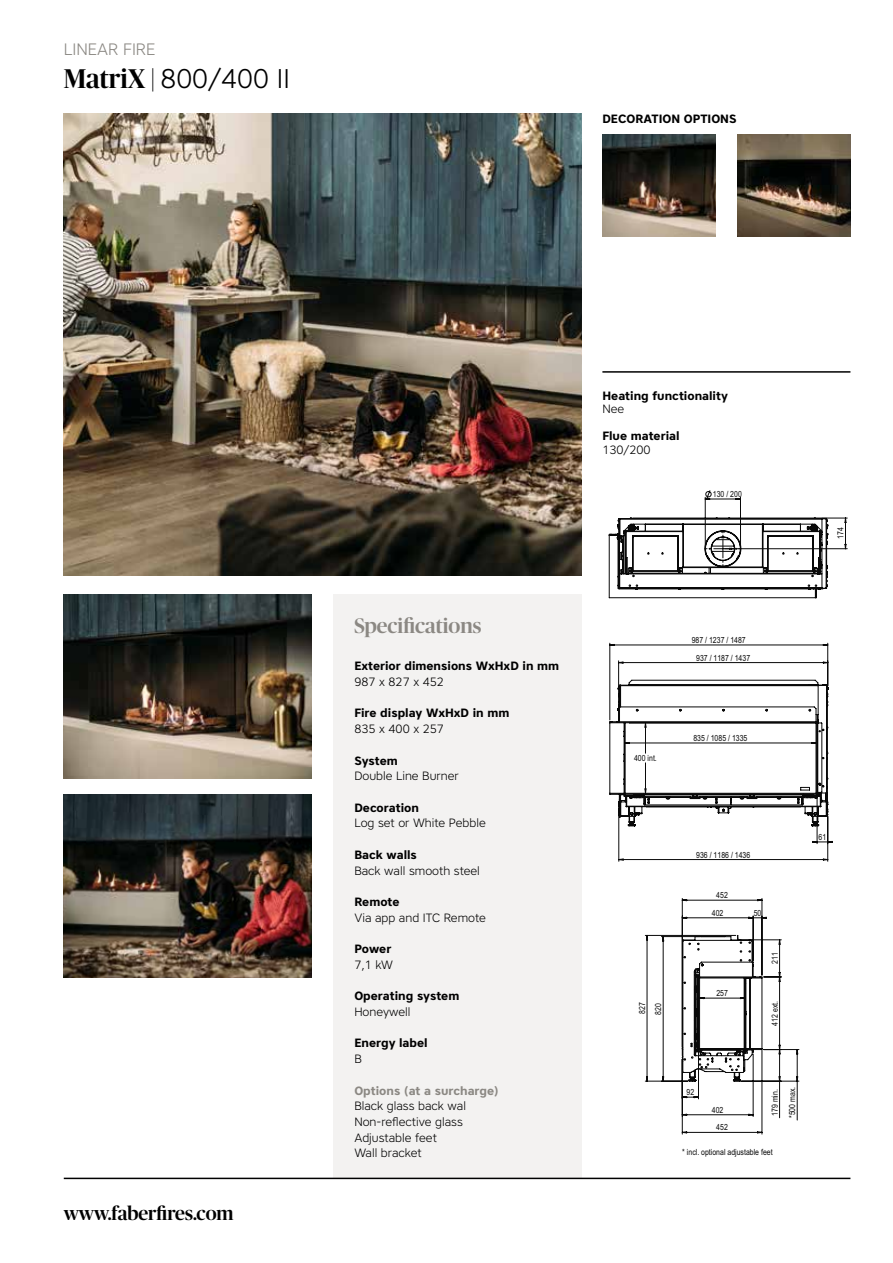
<style>
.page{position:relative;width:893px;height:1263px;background:#fff}
.page>*{position:absolute;margin:0;border:0;box-sizing:border-box;transform-origin:0 0}
.t1{font:300 27px "Core Sans A35";color:#000}
.t2{font:500 21px "Publico Banner";color:#8b8883}
.t3{font:500 19.35px "Publico Banner";color:#000}
.t4{font:300 16.5px "Core Sans A35";color:#8b8883}
.t5{font:300 12px/15.8px "Core Sans A35";color:#000}
.t6{font:700 12px "Core Sans A65";color:#000}
.t7{font:700 12px "Core Sans A65";color:#8b8883}
.t8{font:8.4px/17.5px "Arial Narrow";color:#090909}
.s1{font-family:"Publico Banner";font-weight:500}
</style>
<div class="page">
<hr style="left:602px;top:371px;width:248px;height:2px;background:#000">
<div style="left:333px;top:594px;width:248px;height:585px;background:#f3f2f1"></div>
<img style="left:64px;top:114px;width:517px;height:461px">
<img style="left:64px;top:794px;width:248px;height:184px">
<img style="left:64px;top:594px;width:248px;height:184px">
<svg style="left:609px;top:643px;width:223px;height:219px"></svg>
<svg style="left:609px;top:680px;width:220px;height:146px"></svg>
<svg style="left:609px;top:490px;width:238px;height:108px"></svg>
<svg style="left:645px;top:898px;width:154px;height:236px"></svg>
<img style="left:602px;top:135px;width:114px;height:101px">
<img style="left:737px;top:135px;width:113px;height:101px">
<hr style="left:64px;top:1178px;width:786px;height:1px;background:#000">
<h3 class="t4" style="left:64px;top:38px;width:93px">LINEAR FIRE</h3>
<h1 class="t1" style="left:64px;top:61px;width:228px"><span class="s1">MatriX |</span> 800/400 II</h1>
<p class="t6" style="left:602px;top:110px;width:136px">DECORATION OPTIONS</p>
<h3 class="t3" style="left:64px;top:1200px;width:171px">www.faberfires.com</h3>
<h2 class="t2" style="left:354px;top:611px;width:129px">Specifications</h2>
<p class="t6" style="left:354px;top:658px;width:206px">Exterior dimensions WxHxD in mm</p>
<p class="t5" style="left:354px;top:674px;width:91px">987 x 827 x 452</p>
<p class="t6" style="left:354px;top:705px;width:157px">Fire display WxHxD in mm</p>
<p class="t5" style="left:354px;top:721px;width:91px">835 x 400 x 257</p>
<p class="t6" style="left:354px;top:752px;width:45px">System</p>
<p class="t5" style="left:354px;top:768px;width:106px">Double Line Burner</p>
<p class="t6" style="left:354px;top:800px;width:66px">Decoration</p>
<p class="t5" style="left:354px;top:815px;width:133px">Log set or White Pebble</p>
<p class="t6" style="left:354px;top:847px;width:64px">Back walls</p>
<p class="t5" style="left:354px;top:862px;width:127px">Back wall smooth steel</p>
<p class="t6" style="left:354px;top:894px;width:47px">Remote</p>
<p class="t5" style="left:354px;top:909px;width:133px">Via app and ITC Remote</p>
<p class="t6" style="left:354px;top:941px;width:38px">Power</p>
<p class="t5" style="left:354px;top:956px;width:40px">7,1 kW</p>
<p class="t6" style="left:354px;top:988px;width:107px">Operating system</p>
<p class="t5" style="left:354px;top:1004px;width:58px">Honeywell</p>
<p class="t6" style="left:354px;top:1035px;width:75px">Energy label</p>
<p class="t5" style="left:354px;top:1051px;width:9px">B</p>
<p class="t7" style="left:354px;top:1082px;width:146px">Options (at a surcharge)</p>
<p class="t5" style="left:354px;top:1098px;width:113px">Black glass back wal<br>Non-reflective glass<br>Adjustable feet<br>Wall bracket</p>
<p class="t6" style="left:602px;top:387px;width:127px">Heating functionality</p>
<p class="t5" style="left:602px;top:401px;width:23px">Nee</p>
<p class="t6" style="left:602px;top:428px;width:79px">Flue material</p>
<p class="t5" style="left:602px;top:441px;width:50px">130/200</p>
<p class="t8" style="left:713px;top:485px;width:31px">130 / 200</p>
<p class="t8" style="left:831px;top:539px;width:13px;rotate:-90deg">174</p>
<p class="t8" style="left:692px;top:631px;width:56px">987 / 1237 / 1487</p>
<p class="t8" style="left:696px;top:649px;width:56px">937 / 1187 / 1437</p>
<p class="t8" style="left:634px;top:749px;width:24px">400 int.</p>
<p class="t8" style="left:693px;top:729px;width:56px">835 / 1085 / 1335</p>
<p class="t8" style="left:633px;top:1014px;width:13px;rotate:-90deg">827</p>
<p class="t8" style="left:649px;top:1015px;width:13px;rotate:-90deg">820</p>
<p class="t8" style="left:696px;top:845px;width:56px">936 / 1186 / 1436</p>
<p class="t8" style="left:716px;top:886px;width:13px">452</p>
<p class="t8" style="left:712px;top:904px;width:13px">402</p>
<p class="t8" style="left:754px;top:904px;width:9px">50</p>
<p class="t8" style="left:716px;top:984px;width:13px">257</p>
<p class="t8" style="left:766px;top:964px;width:13px;rotate:-90deg">211</p>
<p class="t8" style="left:766px;top:1025px;width:26px;rotate:-90deg">412 ext.</p>
<p class="t8" style="left:818px;top:828px;width:9px">61</p>
<p class="t8" style="left:686px;top:1083px;width:9px">92</p>
<p class="t8" style="left:712px;top:1101px;width:13px">402</p>
<p class="t8" style="left:716px;top:1118px;width:13px">452</p>
<p class="t8" style="left:766px;top:1118px;width:33px;rotate:-90deg">179 min. *500 max.</p>
<p class="t8" style="left:682px;top:1143px;width:92px">* incl. optional adjustable feet</p>
</div>
